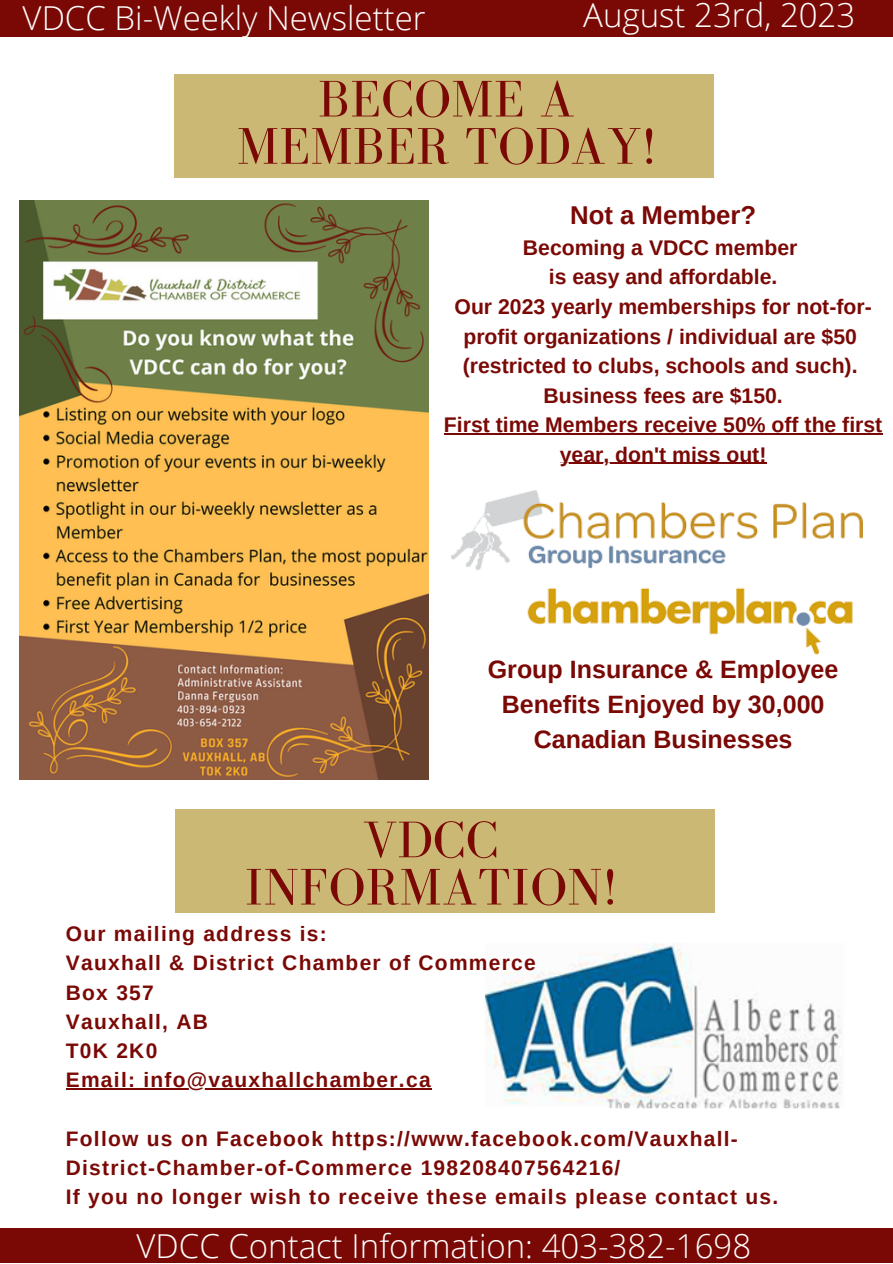
<style>
.page{position:relative;width:893px;height:1264px;background:#fff}
.page>*{position:absolute;margin:0;border:0;box-sizing:border-box;transform-origin:0 0}
.t1{font:52.95px/47.2px "Bodoni FLF";letter-spacing:.01em;color:#7a0906;text-align:center}
.t2{font:300 33px "Open Sans";color:#fffffd}
.t3{font:700 25.8px "Arimo";color:#7a0906}
.t4{font:700 25.05px/34.8px "Arimo";color:#7a0906;text-align:center}
.t5{font:700 21.15px/29.5px "Arimo";color:#7a0906;text-align:center}
.t6{font:700 21px/29.2px "Arimo";letter-spacing:.06em;color:#7a0906}
</style>
<div class="page">
<div style="left:0;top:1228px;width:892px;height:34px;background:#7a0906"></div>
<div style="left:0;top:0;width:892px;height:37px;background:#7a0906"></div>
<div style="left:174px;top:74px;width:540px;height:104px;background:#cbb874"></div>
<div style="left:175px;top:809px;width:540px;height:103px;background:#cbb874"></div>
<img style="left:484px;top:943px;width:358px;height:166px">
<img style="left:19px;top:201px;width:410px;height:578px">
<img style="left:451px;top:490px;width:411px;height:164px">
<hr style="left:66px;top:1088px;width:77px;height:1px;background:#7a0906">
<hr style="left:143px;top:1088px;width:289px;height:1px;background:#7a0906">
<hr style="left:444px;top:433px;width:438px;height:1px;background:#7a0906">
<hr style="left:560px;top:463px;width:206px;height:1px;background:#7a0906">
<p class="t2" style="left:23px;top:-5px;width:404px">VDCC Bi-Weekly Newsletter</p>
<p class="t2" style="left:583px;top:-9px;width:273px">August 23rd, 2023</p>
<p class="t1" style="left:237px;top:75px;width:420px">BECOME A<br>MEMBER TODAY!</p>
<p class="t3" style="left:570px;top:201px;width:187px">Not a Member?</p>
<p class="t5" style="left:523px;top:233px;width:276px">Becoming a VDCC member</p>
<p class="t5" style="left:548px;top:262px;width:230px">is easy and affordable.</p>
<p class="t5" style="left:454px;top:292px;width:418px">Our 2023 yearly memberships for not-for&shy;profit organizations / individual are $50</p>
<p class="t5" style="left:463px;top:351px;width:396px">(restricted to clubs, schools and such).</p>
<p class="t5" style="left:543px;top:380px;width:241px">Business fees are $150.</p>
<p class="t5" style="left:444px;top:410px;width:440px">First time Members receive 50% off the first year, don't miss out!</p>
<p class="t4" style="left:487px;top:652px;width:352px">Group Insurance &amp; Employee<br>Benefits Enjoyed by 30,000<br>Canadian Businesses</p>
<p class="t1" style="left:244px;top:815px;width:374px">VDCC<br>INFORMATION!</p>
<p class="t6" style="left:66px;top:919px;width:262px">Our mailing address is:</p>
<p class="t6" style="left:66px;top:948px;width:471px">Vauxhall &amp; District Chamber of Commerce</p>
<p class="t6" style="left:66px;top:977px;width:89px">Box 357</p>
<p class="t6" style="left:66px;top:1006px;width:144px">Vauxhall, AB</p>
<p class="t6" style="left:66px;top:1036px;width:93px">T0K 2K0</p>
<p class="t6" style="left:66px;top:1065px;width:366px">Email: info@vauxhallchamber.ca</p>
<p class="t6" style="left:66px;top:1123px;width:673px">Follow us on Facebook https://www.facebook.com/Vauxhall-<br>District-Chamber-of-Commerce 198208407564216/</p>
<p class="t6" style="left:66px;top:1182px;width:714px">If you no longer wish to receive these emails please contact us.</p>
<p class="t2" style="left:137px;top:1222px;width:616px">VDCC Contact Information: 403-382-1698</p>
</div>
